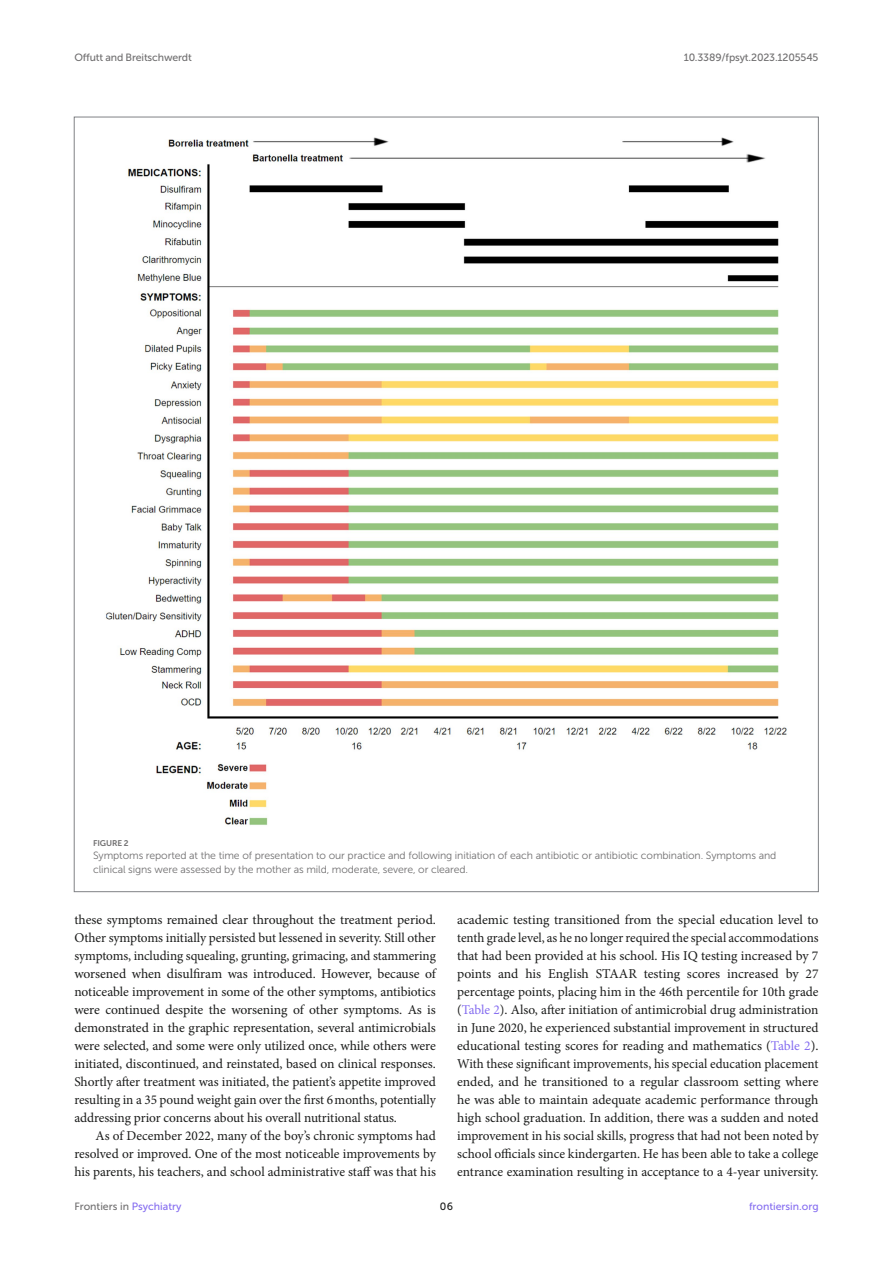
<style>
.page{position:relative;width:893px;height:1263px;background:#fff}
.page>*{position:absolute;margin:0;border:0;box-sizing:border-box;transform-origin:0 0}
.TEXT{font:13.5px/18px "Minion Pro";color:#1b1c1b;text-align:justify}
.TEXT_FLUSH{font:13.5px/18px "Minion Pro";letter-spacing:-.01em;color:#1b1c1b;text-align:justify}
.FIG_LEG{font:10.5px/13.5px "Museo Sans 300";letter-spacing:-.01em;color:#706f70}
.t1{font:10.5px "Museo Sans 500";letter-spacing:-.015em;color:#706f70}
.t2{font:10.5px "Museo Sans 500";color:#856df0}
.t3{font:10.5px "Museo Sans 500";color:#1b1c1b}
.FIG_HD{font:8.25px "Museo Sans 700";letter-spacing:-.01em;color:#706f70}
.s1{color:#856df0}
</style>
<div class="page">
<img style="left:106px;top:137px;width:681px;height:688px">
<p class="t1" style="left:74px;top:51px;width:119px">Offutt and Breitschwerdt</p>
<p class="t1" style="left:684px;top:51px;width:136px">10.3389/fpsyt.2023.1205545</p>
<p class="FIG_HD" style="left:93px;top:838px;width:37px">FIGURE 2</p>
<p class="FIG_LEG" style="left:93px;top:849px;width:685px">Symptoms reported at the time of presentation to our practice and following initiation of each antibiotic or antibiotic combination. Symptoms and clinical signs were assessed by the mother as mild, moderate, severe, or cleared.</p>
<p class="TEXT_FLUSH" style="left:74px;top:911px;width:363px">these symptoms remained clear throughout the treatment period.<br>Other symptoms initially persisted but lessened in severity. Still other symptoms, including squealing, grunting, grimacing, and stammering worsened when disulfiram was introduced. However, because of noticeable improvement in some of the other symptoms, antibiotics were continued despite the worsening of other symptoms. As is demonstrated in the graphic representation, several antimicrobials were selected, and some were only utilized once, while others were initiated, discontinued, and reinstated, based on clinical responses.<br>Shortly after treatment was initiated, the patient’s appetite improved resulting in a 35 pound weight gain over the first 6months, potentially addressing prior concerns about his overall nutritional status.</p>
<p class="TEXT" style="left:74px;top:1127px;width:363px;text-indent:21px">As of December 2022, many of the boy’s chronic symptoms had resolved or improved. One of the most noticeable improvements by his parents, his teachers, and school administrative staff was that his</p>
<p class="TEXT" style="left:457px;top:911px;width:363px">academic testing transitioned from the special education level to tenth grade level, as he no longer required the special accommodations that had been provided at his school. His IQ testing increased by 7 points and his English STAAR testing scores increased by 27 percentage points, placing him in the 46th percentile for 10th grade (<span class="s1">Table 2</span>). Also, after initiation of antimicrobial drug administration in June 2020, he experienced substantial improvement in structured educational testing scores for reading and mathematics (<span class="s1">Table 2</span>).<br>With these significant improvements, his special education placement ended, and he transitioned to a regular classroom setting where he was able to maintain adequate academic performance through high school graduation. In addition, there was a sudden and noted improvement in his social skills, progress that had not been noted by school officials since kindergarten. He has been able to take a college entrance examination resulting in acceptance to a 4-year university.</p>
<p class="t1" style="left:74px;top:1200px;width:109px">Frontiers in <span class="s1">Psychiatry</span></p>
<p class="t3" style="left:440px;top:1200px;width:15px">06</p>
<p class="t2" style="left:749px;top:1200px;width:71px">frontiersin.org</p>
</div>
